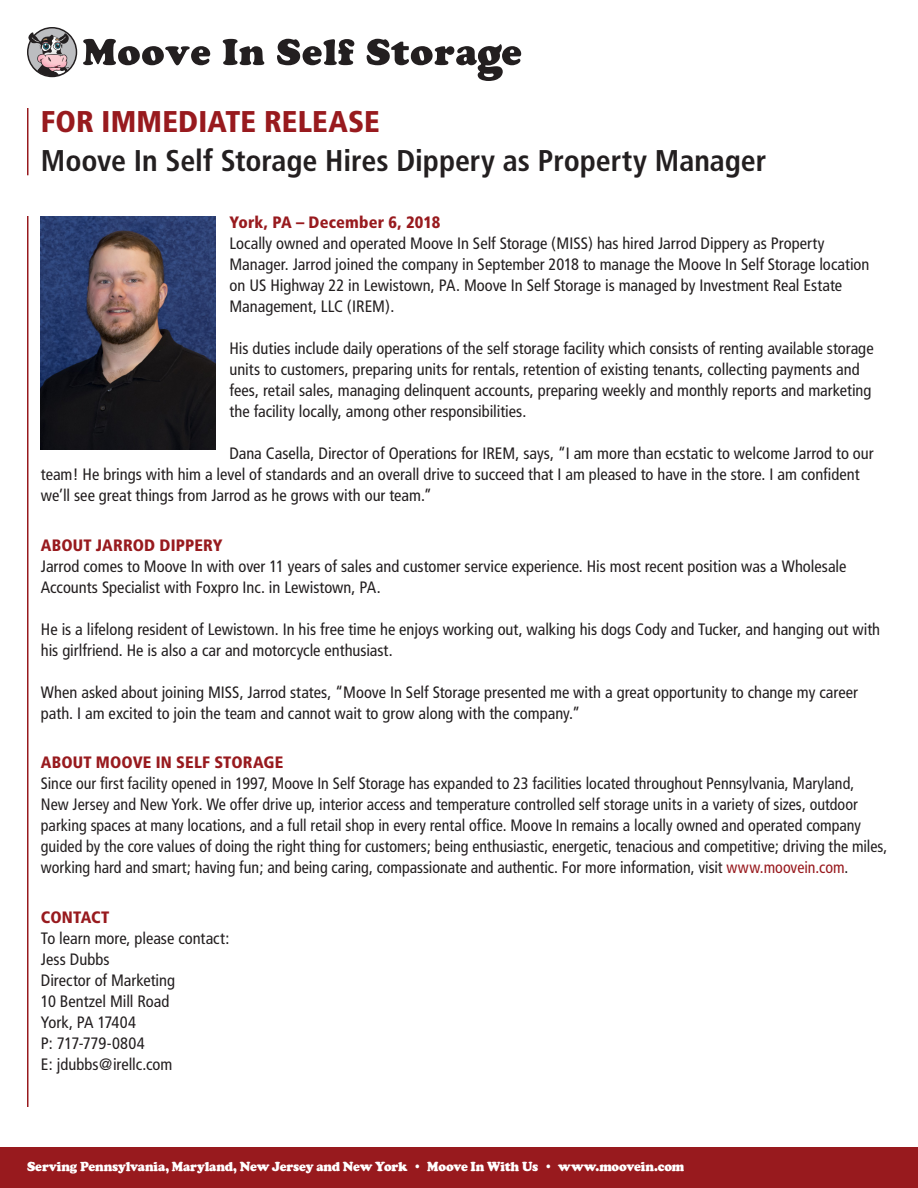
<style>
.page{position:relative;width:918px;height:1188px;background:#fff}
.page>*{position:absolute;margin:0;border:0;box-sizing:border-box;transform-origin:0 0}
.t1{font:700 condensed 30px "Frutiger";letter-spacing:-.005em;color:#231f20}
.t2{font:900 condensed 30px "Frutiger";letter-spacing:.005em;color:#981a1e}
.t3{font:condensed 16.5px/21px "Frutiger";color:#231f20}
.t4{font:900 condensed 16.5px "Frutiger";letter-spacing:.01em;color:#981a1e}
.t5{font:900 13.5px "Cooper";letter-spacing:-.01em;color:#fff;scale:.95 1}
.s1{color:#981a1e}
</style>
<div class="page">
<hr style="left:27px;top:108px;width:1px;height:67px;background:#981a1e">
<hr style="left:27px;top:216px;width:1px;height:891px;background:#981a1e">
<svg style="left:83px;top:39px;width:127px;height:26px"></svg>
<svg style="left:223px;top:39px;width:41px;height:26px"></svg>
<svg style="left:277px;top:39px;width:77px;height:26px"></svg>
<svg style="left:367px;top:39px;width:154px;height:42px"></svg>
<svg style="left:27px;top:27px;width:50px;height:50px"></svg>
<img style="left:41px;top:216px;width:175px;height:234px">
<div style="left:0;top:1148px;width:918px;height:40px;background:#981a1e"></div>
<h1 class="t2" style="left:41px;top:103px;width:340px">FOR IMMEDIATE RELEASE</h1>
<h1 class="t1" style="left:41px;top:142px;width:727px">Moove In Self Storage Hires Dippery as Property Manager</h1>
<p class="t4" style="left:230px;top:213px;width:212px">York, PA – December 6, 2018</p>
<p class="t3" style="left:230px;top:233px;width:642px">Locally owned and operated Moove In Self Storage (MISS) has hired Jarrod Dippery as Property Manager. Jarrod joined the company in September 2018 to manage the Moove In Self Storage location on US Highway 22 in Lewistown, PA. Moove In Self Storage is managed by Investment Real Estate Management, LLC (IREM).</p>
<p class="t3" style="left:230px;top:338px;width:646px">His duties include daily operations of the self storage facility which consists of renting available storage units to customers, preparing units for rentals, retention of existing tenants, collecting payments and fees, retail sales, managing delinquent accounts, preparing weekly and monthly reports and marketing the facility locally, among other responsibilities.</p>
<p class="t3" style="left:41px;top:443px;width:834px;text-indent:189px">Dana Casella, Director of Operations for IREM, says, “I am more than ecstatic to welcome Jarrod to our team! He brings with him a level of standards and an overall drive to succeed that I am pleased to have in the store. I am confident we’ll see great things from Jarrod as he grows with our team.”</p>
<p class="t4" style="left:41px;top:535px;width:183px">ABOUT JARROD DIPPERY</p>
<p class="t3" style="left:41px;top:556px;width:807px">Jarrod comes to Moove In with over 11 years of sales and customer service experience. His most recent position was a Wholesale<br>Accounts Specialist with Foxpro Inc. in Lewistown, PA.</p>
<p class="t3" style="left:41px;top:619px;width:841px">He is a lifelong resident of Lewistown. In his free time he enjoys working out, walking his dogs Cody and Tucker, and hanging out with his girlfriend. He is also a car and motorcycle enthusiast.</p>
<p class="t3" style="left:41px;top:682px;width:819px">When asked about joining MISS, Jarrod states, “Moove In Self Storage presented me with a great opportunity to change my career path. I am excited to join the team and cannot wait to grow along with the company.”</p>
<p class="t4" style="left:41px;top:753px;width:244px">ABOUT MOOVE IN SELF STORAGE</p>
<p class="t3" style="left:41px;top:773px;width:848px">Since our first facility opened in 1997, Moove In Self Storage has expanded to 23 facilities located throughout Pennsylvania, Maryland,<br>New Jersey and New York. We offer drive up, interior access and temperature controlled self storage units in a variety of sizes, outdoor parking spaces at many locations, and a full retail shop in every rental office. Moove In remains a locally owned and operated company guided by the core values of doing the right thing for customers; being enthusiastic, energetic, tenacious and competitive; driving the miles, working hard and smart; having fun; and being caring, compassionate and authentic. For more information, visit <span class="s1">www.moovein.com</span>.</p>
<p class="t4" style="left:41px;top:907px;width:70px">CONTACT</p>
<p class="t3" style="left:41px;top:928px;width:190px">To learn more, please contact:<br>Jess Dubbs<br>Director of Marketing<br>10 Bentzel Mill Road<br>York, PA 17404<br>P: 717-779-0804<br>E: jdubbs@irellc.com</p>
<p class="t5" style="left:27px;top:1159px;width:693px">Serving Pennsylvania, Maryland, New Jersey and New York • Moove In With Us • www.moovein.com</p>
</div>
